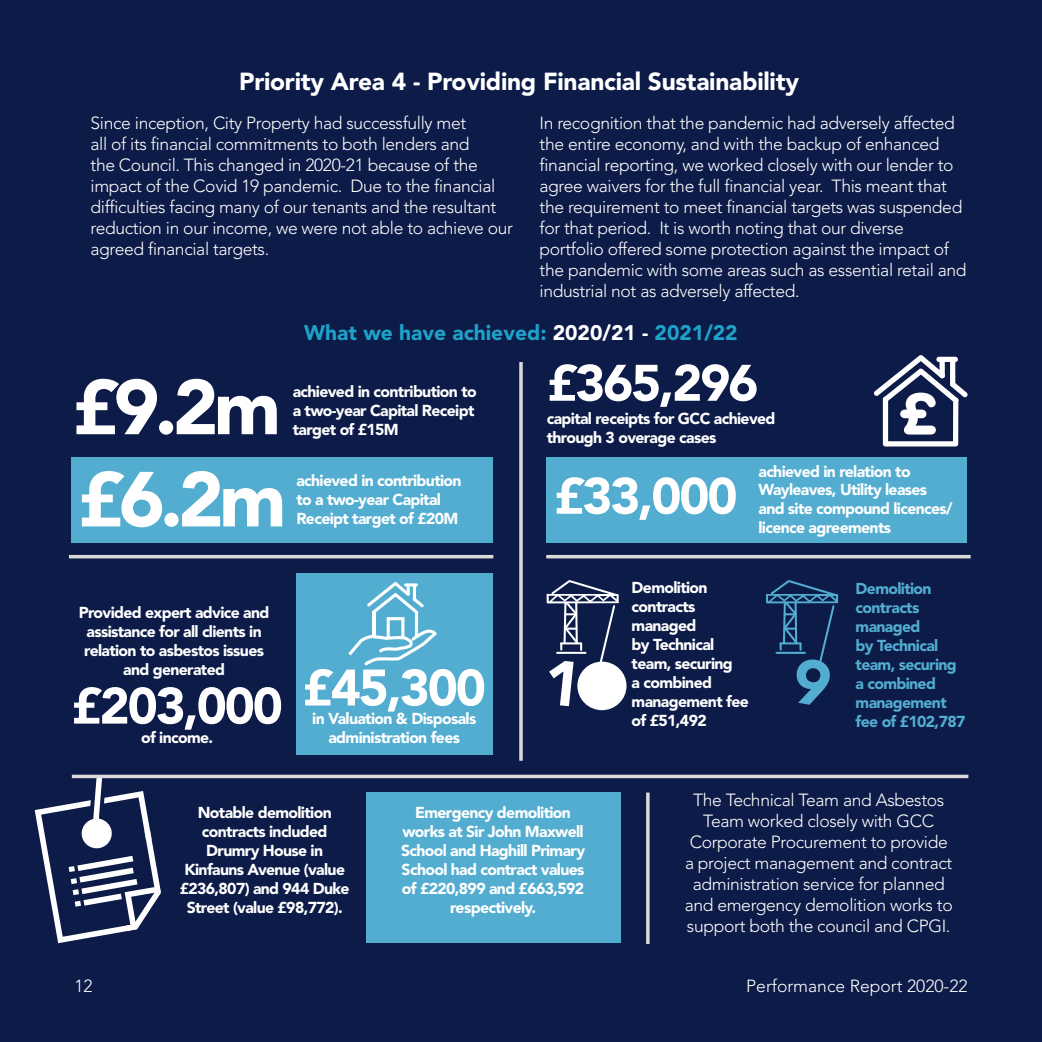
<style>
.page{position:relative;width:1042px;height:1042px;background:#0c1b47}
.page>*{position:absolute;margin:0;border:0;box-sizing:border-box;transform-origin:0 0}
.t1{font:900 77px/92.2px "Avenir";color:#fff}
.t2{font:900 50.75px "Avenir";letter-spacing:-.04em;color:#fff}
.t3{font:900 24.5px "Avenir";letter-spacing:-.01em;color:#fff}
.t4{font:900 21px "Avenir";color:#1fa2c9}
.t5{font:300 17.5px/21px "Avenir";letter-spacing:-.02em;color:#fff}
.t6{font:300 17.5px "Avenir";color:#fff}
.t7{font:900 15.75px/18.9px "Avenir";letter-spacing:-.04em;color:#fff}
.t8{font:900 15.75px/18.9px "Avenir";letter-spacing:-.04em;color:#52add0}
.s1{color:#fff}
</style>
<div class="page">
<svg style="left:35px;top:775px;width:126px;height:168px"></svg>
<div style="left:72px;top:457px;width:421px;height:86px;background:#52add0"></div>
<div style="left:296px;top:573px;width:197px;height:182px;background:#52add0"></div>
<div style="left:366px;top:792px;width:254px;height:151px;background:#52add0"></div>
<div style="left:546px;top:457px;width:421px;height:86px;background:#52add0"></div>
<svg style="left:519px;top:362px;width:4px;height:399px;background:#c0c2c7"></svg>
<hr style="left:646px;top:792px;width:3px;height:152px;background:#dadada">
<hr style="left:69px;top:555px;width:424px;height:3px;background:#dadada">
<hr style="left:546px;top:555px;width:424px;height:3px;background:#dadada">
<div style="left:577px;top:661px;width:49px;height:49px;background:#fff;border-radius:50%"></div>
<svg style="left:874px;top:355px;width:94px;height:91px"></svg>
<svg style="left:348px;top:582px;width:89px;height:83px"></svg>
<svg style="left:72px;top:774px;width:896px;height:4px;background:#b6b9c0"></svg>
<svg style="left:546px;top:580px;width:73px;height:126px"></svg>
<svg style="left:766px;top:580px;width:72px;height:88px"></svg>
<h3 class="t3" style="left:239px;top:66px;width:561px">Priority Area 4 - Providing Financial Sustainability</h3>
<p class="t5" style="left:91px;top:112px;width:424px">Since inception, City Property had successfully met<br>all of its financial commitments to both lenders and<br>the Council. This changed in 2020-21 because of the impact of the Covid 19 pandemic. Due to the financial difficulties facing many of our tenants and the resultant reduction in our income, we were not able to achieve our agreed financial targets.</p>
<p class="t5" style="left:539px;top:112px;width:428px">In recognition that the pandemic had adversely affected the entire economy, and with the backup of enhanced financial reporting, we worked closely with our lender to agree waivers for the full financial year. This meant that the requirement to meet financial targets was suspended for that period. It is worth noting that our diverse portfolio offered some protection against the impact of the pandemic with some areas such as essential retail and industrial not as adversely affected.</p>
<p class="t4" style="left:304px;top:320px;width:435px">What we have achieved: <span class="s1">2020/21 -</span> 2021/22</p>
<h1 class="t1" style="left:73px;top:361px;width:215px">£9.2m £6.2m</h1>
<p class="t7" style="left:293px;top:382px;width:185px">achieved in contribution to a two-year Capital Receipt target of £15M</p>
<p class="t7" style="left:296px;top:471px;width:167px">achieved in contribution to a two-year Capital<br>Receipt target of £20M</p>
<p class="t7" style="left:79px;top:603px;width:192px;text-align:center">Provided expert advice and assistance for all clients in relation to asbestos issues and generated</p>
<h2 class="t2" style="left:72px;top:675px;width:213px">£203,000</h2>
<p class="t7" style="left:141px;top:727px;width:74px">of income.</p>
<h2 class="t2" style="left:303px;top:657px;width:185px">£45,300</h2>
<p class="t7" style="left:312px;top:709px;width:166px;text-align:center">in Valuation &amp; Disposals administration fees</p>
<h2 class="t2" style="left:547px;top:352px;width:213px">£365,296</h2>
<p class="t7" style="left:547px;top:409px;width:230px">capital receipts for GCC achieved through 3 overage cases</p>
<h2 class="t2" style="left:554px;top:465px;width:185px">£33,000</h2>
<p class="t7" style="left:758px;top:461px;width:196px">achieved in relation to<br>Wayleaves, Utility leases and site compound licences/ licence agreements</p>
<p class="t7" style="left:631px;top:578px;width:119px">Demolition contracts managed<br>by Technical team, securing<br>a combined management fee of £51,492</p>
<p class="t8" style="left:855px;top:579px;width:111px">Demolition contracts managed<br>by Technical team, securing a combined management fee of £102,787</p>
<p class="t7" style="left:180px;top:803px;width:171px;text-align:center">Notable demolition contracts included<br>Drumry House in<br>Kinfauns Avenue (value £236,807) and 944 Duke<br>Street (value £98,772).</p>
<p class="t7" style="left:401px;top:803px;width:186px;text-align:center">Emergency demolition works at Sir John Maxwell<br>School and Haghill Primary<br>School had contract values of £220,899 and £663,592 respectively.</p>
<p class="t5" style="left:685px;top:789px;width:269px;text-align:center">The Technical Team and Asbestos Team worked closely with GCC Corporate Procurement to provide a project management and contract administration service for planned and emergency demolition works to support both the council and CPGI.</p>
<p class="t5" style="left:74px;top:975px;width:20px">12</p>
<p class="t6" style="left:746px;top:976px;width:223px">Performance Report 2020-22</p>
</div>
